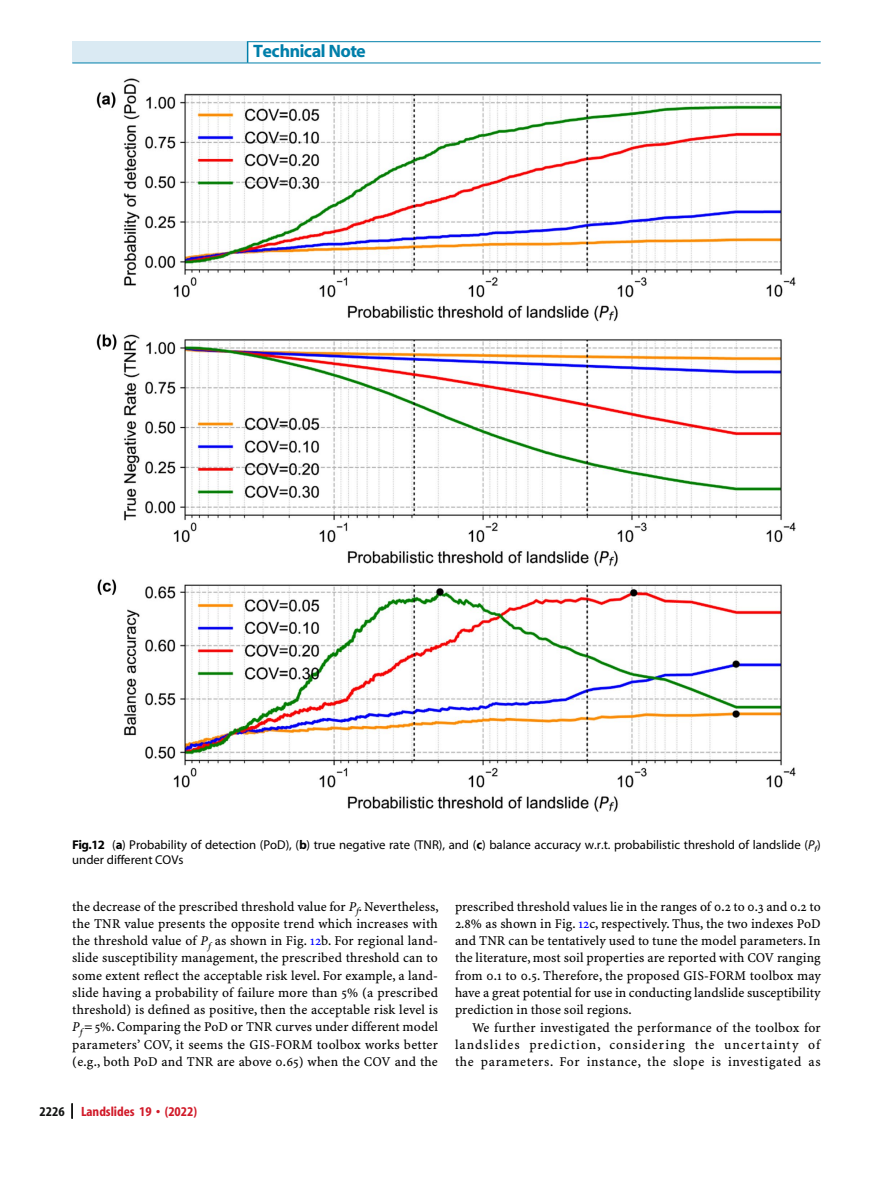
<style>
.page{position:relative;width:893px;height:1187px;background:#fff}
.page>*{position:absolute;margin:0;border:0;box-sizing:border-box;transform-origin:0 0}
.t1{font:700 18px "S Myriad";color:#007faa}
.t2{font:13.5px/17.2px "S Minion Plus";letter-spacing:.015em;color:#000;text-align:justify}
.t3{font:13.5px "Adv TT152 d 38 d 7.B";color:#d11a29}
.t4{font:12.75px/15px "S Myriad Regular 2";color:#000}
.s1{font-family:"S Myriad";font-weight:700}
.s2{font-family:"S Myriad";font-style:italic}
.s3{font-style:italic}
.s4{color:#00f}
.s5{font-family:"Adv TT152 d 38 d 7.B2";color:#131413}
.s6{font-family:"Adv P0005"}
</style>
<div class="page">
<div style="left:72px;top:42px;width:176px;height:21px;background:#daeaf3"></div>
<svg style="left:247px;top:42px;width:1px;height:21px"></svg>
<hr style="left:72px;top:63px;width:176px;height:1px;background:#007faa">
<hr style="left:247px;top:41px;width:574px;height:1px;background:#007faa">
<hr style="left:248px;top:63px;width:573px;height:1px;background:#007faa">
<img style="left:96px;top:78px;width:700px;height:734px">
<svg style="left:72px;top:1103px;width:1px;height:15px"></svg>
<h1 class="t1" style="left:254px;top:42px;width:113px">Technical Note</h1>
<p class="t4" style="left:72px;top:837px;width:750px"><span class="s1">Fig.12</span> (<span class="s1">a</span>) Probability of detection (PoD), (<span class="s1">b</span>) true negative rate (TNR), and (<span class="s1">c</span>) balance accuracy w.r.t. probabilistic threshold of landslide (<span class="s2">P</span><sub>f</sub>) under different COVs</p>
<p class="t2" style="left:72px;top:897px;width:368px">the decrease of the prescribed threshold value for <span class="s3">P</span><sub>f</sub>. Nevertheless, the TNR value presents the opposite trend which increases with the threshold value of <span class="s3">P</span><sub>f</sub> as shown in Fig. <span class="s4">12</span>b. For regional land&shy;slide susceptibility management, the prescribed threshold can to some extent reflect the acceptable risk level. For example, a land&shy;slide having a probability of failure more than 5% (a prescribed threshold) is defined as positive, then the acceptable risk level is <span class="s3">P</span><sub>f</sub> =5%. Comparing the PoD or TNR curves under different model parameters’ COV, it seems the GIS-FORM toolbox works better (e.g., both PoD and TNR are above 0.65) when the COV and the</p>
<p class="t2" style="left:455px;top:897px;width:367px">prescribed threshold values lie in the ranges of 0.2 to 0.3 and 0.2 to 2.8% as shown in Fig. <span class="s4">12</span>c, respectively. Thus, the two indexes PoD and TNR can be tentatively used to tune the model parameters. In the literature, most soil properties are reported with COV ranging from 0.1 to 0.5. Therefore, the proposed GIS-FORM toolbox may have a great potential for use in conducting landslide susceptibility prediction in those soil regions.</p>
<p class="t2" style="left:455px;top:1018px;width:367px;text-indent:17px">We further investigated the performance of the toolbox for landslides prediction, considering the uncertainty of the parameters. For instance, the slope is investigated as</p>
<p class="t3" style="left:39px;top:1106px;width:159px"><span class="s5">2226</span> Landslides 19 <span class="s6">&amp;</span> (2022)</p>
</div>
